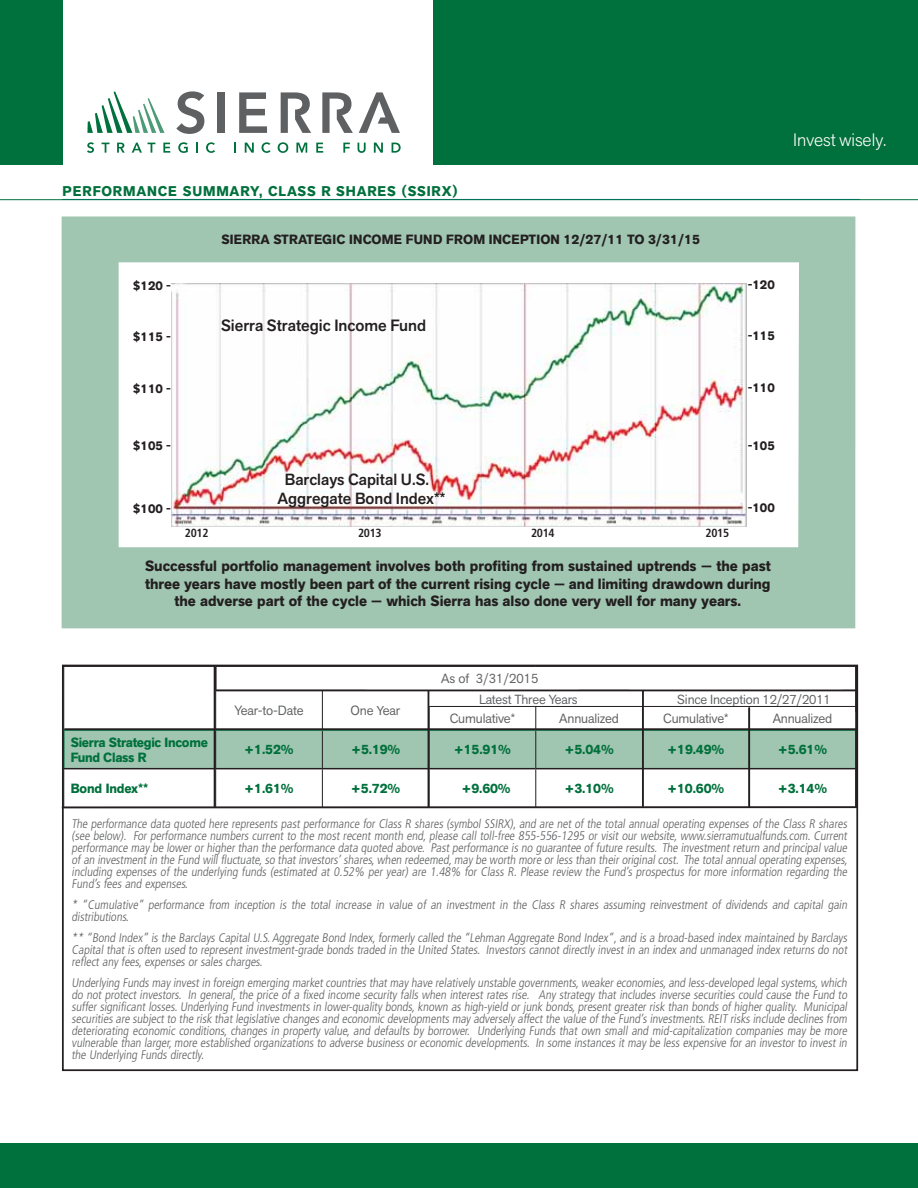
<style>
.page{position:relative;width:918px;height:1188px;background:#fff}
.page>*{position:absolute;margin:0;border:0;box-sizing:border-box;transform-origin:0 0}
.t1{font:300 17.85px "Akzid Grtsk Next";color:#fff}
.t2{font:500 16.2px "Akzid Grtsk Next";color:#231f20}
.t3{font:500 16.05px/19.2px "Akzid Grtsk Next";color:#231f20;text-align:center}
.t4{font:700 14.7px/17.7px "Akzid Grtsk Next";color:#231f20;text-align:center}
.t5{font:700 13.95px "Akzid Grtsk Next";letter-spacing:.06em;color:#00703c}
.t6{font:700 13.2px/14.7px "Akzid Grtsk Next";letter-spacing:-.02em;color:#00703c}
.t7{font:13.2px "Akzid Grtsk Next";letter-spacing:-.01em;color:#5f6062}
.t8{font:700 13.2px "Akzid Grtsk Next";letter-spacing:.01em;color:#231f20}
.t9{font:13.05px "Akzid Grtsk Next";letter-spacing:-.01em;color:#5f6062}
.t10{font:300 condensed 12.45px/12px "Frutiger LT Std";letter-spacing:-.005em;color:#5f6062;text-align:justify}
.t11{font:700 12.45px "Akzid Grtsk Next";color:#231f20}
.t12{font:700 condensed 11.85px "Frutiger LT Std";letter-spacing:-.025em;color:#231f20}
</style>
<div class="page">
<div style="left:62px;top:217px;width:793px;height:411px;background:#a0c5b1"></div>
<div style="left:0;top:1144px;width:918px;height:44px;background:#00703c"></div>
<div style="left:434px;top:0;width:484px;height:164px;background:#00703c"></div>
<div style="left:0;top:0;width:62px;height:164px;background:#00703c"></div>
<div style="left:119px;top:262px;width:680px;height:285px;background:#fff"></div>
<img style="left:172px;top:284px;width:574px;height:242px">
<hr style="left:0;top:199px;width:918px;height:1px;background:#00703c">
<div style="left:65px;top:731px;width:790px;height:37px;background:#a0c5b1"></div>
<hr style="left:215px;top:667px;width:2px;height:23px;background:#231f20">
<hr style="left:322px;top:691px;width:1px;height:38px;background:#231f20">
<hr style="left:429px;top:691px;width:1px;height:38px;background:#231f20">
<hr style="left:535px;top:691px;width:1px;height:38px;background:#231f20">
<hr style="left:749px;top:691px;width:1px;height:38px;background:#231f20">
<hr style="left:322px;top:731px;width:1px;height:37px;background:#231f20">
<hr style="left:429px;top:731px;width:1px;height:37px;background:#231f20">
<hr style="left:535px;top:731px;width:1px;height:37px;background:#231f20">
<hr style="left:63px;top:729px;width:153px;height:2px;background:#00703c">
<hr style="left:216px;top:729px;width:320px;height:2px;background:#00703c">
<hr style="left:536px;top:729px;width:321px;height:2px;background:#00703c">
<hr style="left:63px;top:768px;width:473px;height:1px;background:#231f20">
<hr style="left:536px;top:768px;width:321px;height:1px;background:#231f20">
<hr style="left:322px;top:769px;width:1px;height:38px;background:#231f20">
<hr style="left:429px;top:769px;width:1px;height:38px;background:#231f20">
<hr style="left:535px;top:769px;width:1px;height:38px;background:#231f20">
<div style="left:366px;top:690px;width:212px;height:16px;background:#fff"></div>
<div style="left:629px;top:689px;width:212px;height:17px;background:#fff"></div>
<hr style="left:214px;top:666px;width:2px;height:141px;background:#231f20">
<hr style="left:748px;top:708px;width:2px;height:99px;background:#231f20">
<hr style="left:216px;top:690px;width:641px;height:1px;background:#231f20">
<hr style="left:429px;top:706px;width:428px;height:1px;background:#231f20">
<hr style="left:62px;top:806px;width:795px;height:2px;background:#231f20">
<hr style="left:428px;top:690px;width:1px;height:117px;background:#231f20">
<hr style="left:64px;top:728px;width:793px;height:2px;background:#231f20">
<hr style="left:642px;top:690px;width:2px;height:117px;background:#231f20">
<svg style="left:87px;top:91px;width:78px;height:42px"></svg>
<svg style="left:176px;top:91px;width:28px;height:43px"></svg>
<div style="left:217px;top:92px;width:8px;height:41px;background:#5f6062"></div>
<svg style="left:281px;top:92px;width:30px;height:41px"></svg>
<svg style="left:322px;top:92px;width:31px;height:41px"></svg>
<svg style="left:239px;top:92px;width:28px;height:41px"></svg>
<svg style="left:359px;top:92px;width:41px;height:41px"></svg>
<svg style="left:87px;top:142px;width:7px;height:11px"></svg>
<svg style="left:102px;top:143px;width:8px;height:10px"></svg>
<svg style="left:117px;top:143px;width:8px;height:10px"></svg>
<svg style="left:132px;top:143px;width:23px;height:10px"></svg>
<svg style="left:163px;top:143px;width:7px;height:10px"></svg>
<svg style="left:178px;top:142px;width:10px;height:11px"></svg>
<svg style="left:206px;top:142px;width:9px;height:11px"></svg>
<svg style="left:234px;top:143px;width:2px;height:10px"></svg>
<svg style="left:245px;top:143px;width:9px;height:10px"></svg>
<svg style="left:262px;top:142px;width:9px;height:11px"></svg>
<svg style="left:278px;top:142px;width:10px;height:11px"></svg>
<svg style="left:296px;top:143px;width:11px;height:10px"></svg>
<svg style="left:316px;top:143px;width:7px;height:10px"></svg>
<svg style="left:343px;top:143px;width:7px;height:10px"></svg>
<svg style="left:358px;top:143px;width:8px;height:10px"></svg>
<svg style="left:374px;top:143px;width:9px;height:10px"></svg>
<svg style="left:392px;top:143px;width:9px;height:10px"></svg>
<div style="left:62px;top:665px;width:796px;height:406px;border:2px solid #231f20"></div>
<p class="t5" style="left:62px;top:186px;width:397px">PERFORMANCE SUMMARY, CLASS R SHARES (SSIRX)</p>
<p class="t8" style="left:222px;top:234px;width:480px">SIERRA STRATEGIC INCOME FUND FROM INCEPTION 12/27/11 TO 3/31/15</p>
<p class="t11" style="left:133px;top:281px;width:40px">$120 -</p>
<p class="t11" style="left:133px;top:332px;width:40px">$115 -</p>
<p class="t11" style="left:133px;top:384px;width:40px">$110 -</p>
<h2 class="t2" style="left:221px;top:319px;width:207px">Sierra Strategic Income Fund</h2>
<p class="t11" style="left:133px;top:442px;width:40px">$105 -</p>
<p class="t11" style="left:133px;top:504px;width:40px">$100 -</p>
<p class="t3" style="left:278px;top:471px;width:169px">Barclays Capital U.S.<br>Aggregate Bond Index**</p>
<p class="t12" style="left:185px;top:526px;width:25px">2012</p>
<p class="t12" style="left:358px;top:526px;width:25px">2013</p>
<p class="t12" style="left:531px;top:526px;width:25px">2014</p>
<p class="t12" style="left:706px;top:526px;width:25px">2015</p>
<p class="t11" style="left:748px;top:280px;width:29px">-120</p>
<p class="t11" style="left:748px;top:331px;width:29px">-115</p>
<p class="t11" style="left:748px;top:384px;width:29px">-110</p>
<p class="t11" style="left:748px;top:441px;width:29px">-105</p>
<p class="t11" style="left:748px;top:503px;width:29px">-100</p>
<p class="t4" style="left:145px;top:558px;width:627px">Successful portfolio management involves both profiting from sustained uptrends — the past three years have mostly been part of the current rising cycle — and limiting drawdown during the adverse part of the cycle — which Sierra has also done very well for many years.</p>
<h1 class="t1" style="left:793px;top:129px;width:95px">Invest wisely.</h1>
<p class="t7" style="left:441px;top:674px;width:99px">As of 3/31/2015</p>
<p class="t7" style="left:235px;top:706px;width:70px">Year-to-Date</p>
<p class="t7" style="left:351px;top:706px;width:51px">One Year</p>
<p class="t9" style="left:479px;top:694px;width:100px">Latest Three Years</p>
<p class="t9" style="left:677px;top:695px;width:155px">Since Inception 12/27/2011</p>
<p class="t7" style="left:450px;top:714px;width:67px">Cumulative*</p>
<p class="t7" style="left:559px;top:714px;width:61px">Annualized</p>
<p class="t7" style="left:663px;top:714px;width:67px">Cumulative*</p>
<p class="t7" style="left:773px;top:714px;width:61px">Annualized</p>
<p class="t6" style="left:71px;top:736px;width:139px">Sierra Strategic Income<br>Fund Class R</p>
<p class="t6" style="left:244px;top:743px;width:51px">+1.52%</p>
<p class="t6" style="left:351px;top:743px;width:51px">+5.19%</p>
<p class="t6" style="left:454px;top:743px;width:59px">+15.91%</p>
<p class="t6" style="left:564px;top:743px;width:51px">+5.04%</p>
<p class="t6" style="left:667px;top:743px;width:59px">+19.49%</p>
<p class="t6" style="left:778px;top:743px;width:51px">+5.61%</p>
<p class="t6" style="left:71px;top:782px;width:79px">Bond Index**</p>
<p class="t6" style="left:244px;top:782px;width:51px">+1.61%</p>
<p class="t6" style="left:351px;top:782px;width:51px">+5.72%</p>
<p class="t6" style="left:461px;top:782px;width:51px">+9.60%</p>
<p class="t6" style="left:564px;top:782px;width:51px">+3.10%</p>
<p class="t6" style="left:667px;top:782px;width:59px">+10.60%</p>
<p class="t6" style="left:778px;top:782px;width:51px">+3.14%</p>
<p class="t10" style="left:72px;top:818px;width:779px">The performance data quoted here represents past performance for Class R shares (symbol SSIRX), and are net of the total annual operating expenses of the Class R shares (see below). For performance numbers current to the most recent month end, please call toll-free 855-556-1295 or visit our website, www.sierramutualfunds.com. Current performance may be lower or higher than the performance data quoted above. Past performance is no guarantee of future results. The investment return and principal value of an investment in the Fund will fluctuate,so that investors’ shares,when redeemed,may be worth more or less than their original cost. The total annual operating expenses, including expenses of the underlying funds (estimated at 0.52% per year) are 1.48% for Class R. Please review the Fund’s prospectus for more information regarding the Fund’s fees and expenses.</p>
<p class="t10" style="left:72px;top:899px;width:779px">* “Cumulative” performance from inception is the total increase in value of an investment in the Class R shares assuming reinvestment of dividends and capital gain distributions.</p>
<p class="t10" style="left:72px;top:932px;width:779px">** “Bond Index” is the Barclays Capital U.S.Aggregate Bond Index, formerly called the “Lehman Aggregate Bond Index”, and is a broad-based index maintained by Barclays Capital that is often used to represent investment-grade bonds traded in the United States. Investors cannot directly invest in an index and unmanaged index returns do not reflect any fees, expenses or sales charges.</p>
<p class="t10" style="left:72px;top:977px;width:779px">Underlying Funds may invest in foreign emerging market countries that may have relatively unstable governments,weaker economies,and less-developed legal systems,which do not protect investors. In general, the price of a fixed income security falls when interest rates rise. Any strategy that includes inverse securities could cause the Fund to suffer significant losses. Underlying Fund investments in lower-quality bonds, known as high-yield or junk bonds, present greater risk than bonds of higher quality. Municipal securities are subject to the risk that legislative changes and economic developments may adversely affect the value of the Fund’s investments.REIT risks include declines from deteriorating economic conditions, changes in property value, and defaults by borrower. Underlying Funds that own small and mid-capitalization companies may be more vulnerable than larger, more established organizations to adverse business or economic developments. In some instances it may be less expensive for an investor to invest in the Underlying Funds directly.</p>
</div>
